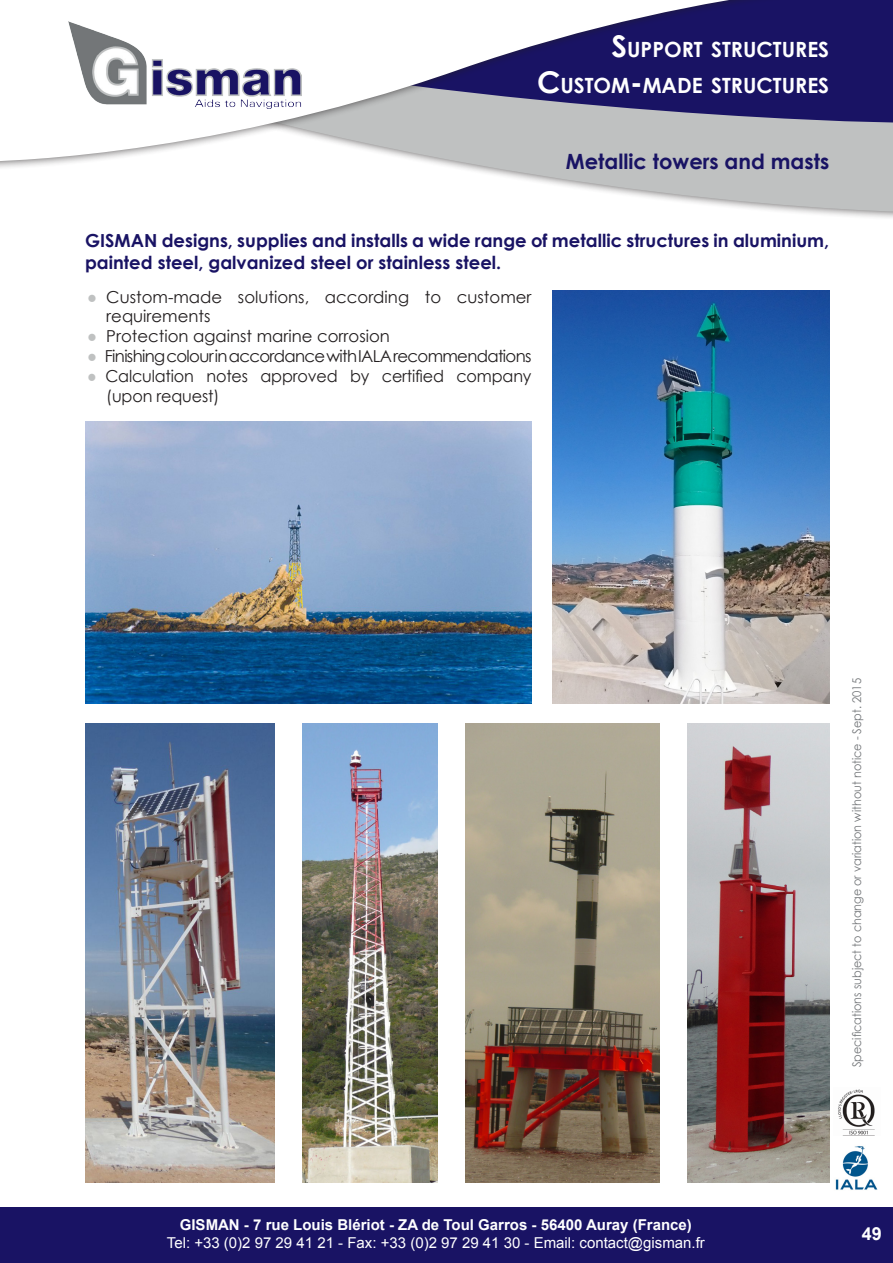
<style>
.page{position:relative;width:893px;height:1263px;background:#fff}
.page>*{position:absolute;margin:0;border:0;box-sizing:border-box;transform-origin:0 0}
.t1{font:700 21px "Century Gothic";color:#191364}
.Style_de_paragraphe{font:700 21px "Century Gothic";color:#fff}
.T1_gauche_haut{font:700 21px "Century Gothic";color:#fff}
.Chapeau{font:700 18px/21.6px "Century Gothic";color:#191364}
.t2{font:700 18px "Arial";color:#fff}
.t3{font:16.5px/19.8px "Century Gothic";letter-spacing:-.01em;color:#231f20}
.t4{font:16.5px "Century Gothic";letter-spacing:-.04em;color:#231f20}
.t5{font:15px "Arial";color:#fff}
.t6{font:700 15px "Arial";color:#fff}
.t7{font:12px "Century Gothic";color:#727578;scale:.93 1}
.s1{font-size:30px}
.s2{color:#bfc1c1}
</style>
<div class="page">
<div style="left:0;top:1208px;width:893px;height:55px;background:#191364"></div>
<svg style="left:479px;top:171px;width:414px;height:42px;fill:#bfc1c1"></svg>
<div style="left:0;top:0;width:893px;height:171px;background:#231f20;opacity:.75"></div>
<svg style="left:0;top:0;width:893px;height:162px"></svg>
<img style="left:68px;top:21px;width:234px;height:88px">
<img style="left:838px;top:1089px;width:37px;height:47px">
<img style="left:835px;top:1146px;width:43px;height:44px">
<img style="left:553px;top:290px;width:276px;height:414px">
<img style="left:85px;top:422px;width:446px;height:282px">
<img style="left:85px;top:724px;width:189px;height:459px">
<img style="left:302px;top:724px;width:135px;height:459px">
<img style="left:688px;top:724px;width:141px;height:459px">
<img style="left:466px;top:724px;width:193px;height:459px">
<p class="T1_gauche_haut" style="left:612px;top:33px;width:219px"><span class="s1">S</span>UPPORT STRUCTURES</p>
<p class="Style_de_paragraphe" style="left:537px;top:69px;width:294px"><span class="s1">C</span>USTOM <span class="s1">-</span>MADE STRUCTURES</p>
<p class="t1" style="left:566px;top:146px;width:265px">Metallic towers and masts</p>
<p class="Chapeau" style="left:85px;top:229px;width:746px">GISMAN designs, supplies and installs a wide range of metallic structures in aluminium, painted steel, galvanized steel or stainless steel.</p>
<p class="t3" style="left:106px;top:286px;width:427px;text-indent:-19px"><span class="s2">●</span> Custom-made solutions, according to customer requirements</p>
<p class="t3" style="left:87px;top:326px;width:304px"><span class="s2">●</span> Protection against marine corrosion</p>
<p class="t4" style="left:87px;top:345px;width:446px"><span class="s2">●</span> Finishing colour in accordance with IALA recommendations</p>
<p class="t3" style="left:106px;top:366px;width:427px;text-indent:-19px"><span class="s2">●</span> Calculation notes approved by certified company (upon request)</p>
<p class="t6" style="left:180px;top:1214px;width:514px">GISMAN - 7 rue Louis Blériot - ZA de Toul Garros - 56400 Auray (France)</p>
<p class="t5" style="left:167px;top:1232px;width:539px">Tel: +33 (0)2 97 29 41 21 - Fax: +33 (0)2 97 29 41 30 - Email: contact@gisman.fr</p>
<p class="t7" style="left:848px;top:1067px;width:420px;rotate:-90deg">Specifications subject to change or variation without notice - Sept. 2015</p>
<p class="t2" style="left:862px;top:1221px;width:22px">49</p>
</div>
